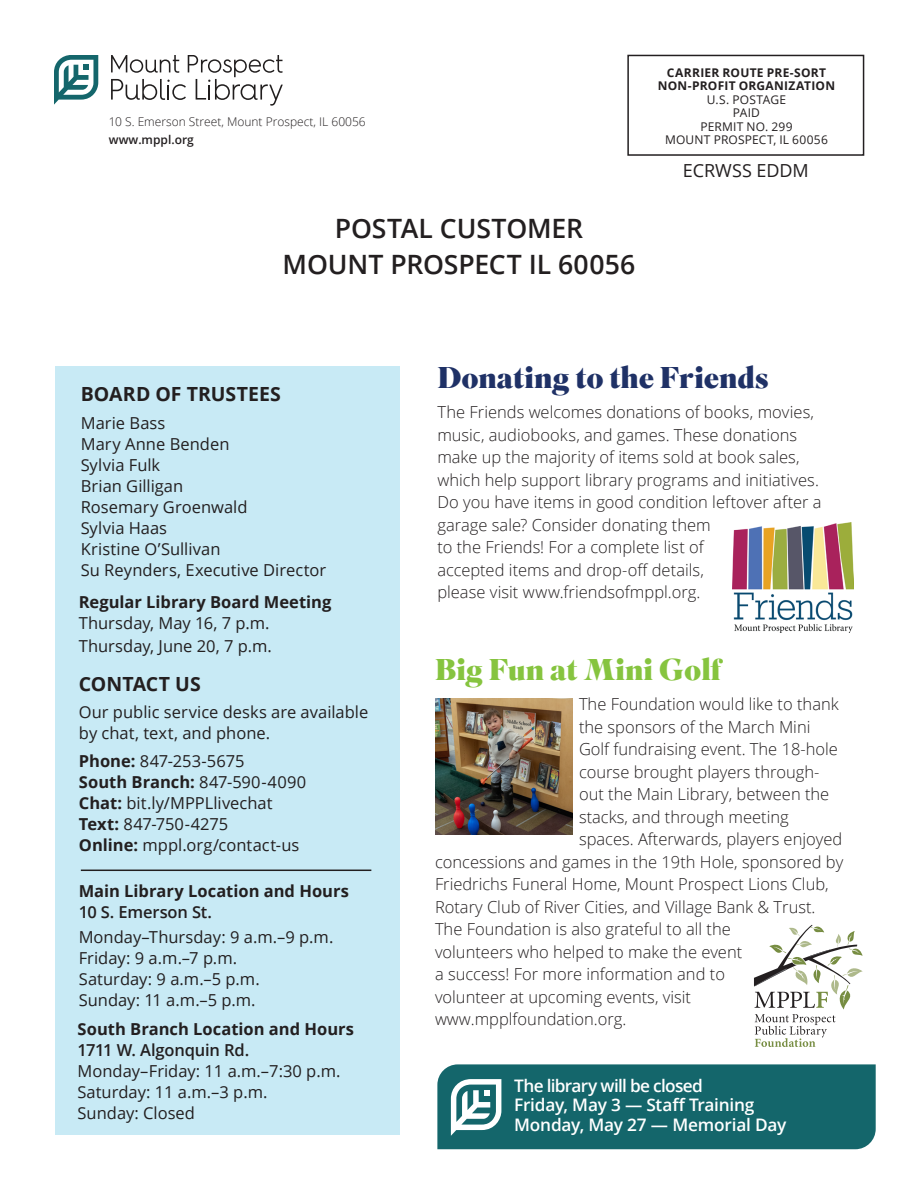
<style>
.page{position:relative;width:918px;height:1188px;background:#fff}
.page>*{position:absolute;margin:0;border:0;box-sizing:border-box;transform-origin:0 0}
.t1{font:900 30px "Superior Title";color:#1f3166}
.t2{font:900 30px "Superior Title";color:#86c43f}
.t3{font:600 26.7px/36px "Open Sans";letter-spacing:-.005em;color:#231f20;text-align:center}
.t4{font:700 19.5px "Open Sans";color:#231f20}
.t5{font:18px "Open Sans";letter-spacing:-.005em;color:#231f20}
.t6{font:600 17.25px/19.5px "Open Sans";letter-spacing:-.02em;color:#fff}
.t7{font:300 16.5px/22.5px "Open Sans";color:#231f20}
.t8{font:16.5px/21px "Open Sans";color:#231f20}
.t9{font:700 16.5px/21px "Open Sans";color:#231f20}
.t10{font:600 16.5px "Open Sans";letter-spacing:-.01em;color:#231f20}
.t11{font:12px/13.5px "Open Sans";letter-spacing:.015em;color:#231f20;text-align:center}
.t12{font:700 12px/13.5px "Open Sans";letter-spacing:.02em;color:#231f20;text-align:center}
.t13{font:300 12px "Open Sans";color:#231f20}
.t14{font:600 12px "Open Sans";color:#231f20}
.s1{font-weight:400}
.s2{font-weight:700}
</style>
<div class="page">
<div style="left:627px;top:55px;width:237px;height:101px;border:2px solid #231f20"></div>
<svg style="left:111px;top:55px;width:172px;height:50px"></svg>
<svg style="left:54px;top:55px;width:44px;height:50px"></svg>
<img style="left:733px;top:523px;width:120px;height:110px">
<div style="left:437px;top:1064px;width:439px;height:85px;background:#14666b"></div>
<svg style="left:754px;top:924px;width:109px;height:123px"></svg>
<div style="left:55px;top:367px;width:345px;height:768px;background:#c8eaf5"></div>
<hr style="left:81px;top:870px;width:290px;height:1px;background:#231f20">
<img style="left:435px;top:699px;width:137px;height:136px">
<p class="t13" style="left:109px;top:114px;width:258px">10 S. Emerson Street, Mount Prospect, IL 60056</p>
<p class="t14" style="left:109px;top:131px;width:86px">www.mppl.org</p>
<h2 class="t3" style="left:283px;top:210px;width:354px">POSTAL CUSTOMER<br>MOUNT PROSPECT IL 60056</h2>
<p class="t12" style="left:658px;top:65px;width:179px">CARRIER ROUTE PRE-SORT<br>NON-PROFIT ORGANIZATION</p>
<p class="t11" style="left:665px;top:92px;width:164px">U.S. POSTAGE<br>PAID<br>PERMIT NO. 299<br>MOUNT PROSPECT, IL 60056</p>
<p class="t5" style="left:683px;top:159px;width:127px">ECRWSS EDDM</p>
<p class="t4" style="left:81px;top:380px;width:202px">BOARD OF TRUSTEES</p>
<p class="t8" style="left:81px;top:412px;width:86px">Marie Bass</p>
<p class="t8" style="left:81px;top:433px;width:150px">Mary Anne Benden</p>
<p class="t8" style="left:81px;top:454px;width:81px">Sylvia Fulk</p>
<p class="t8" style="left:81px;top:475px;width:104px">Brian Gilligan</p>
<p class="t8" style="left:81px;top:496px;width:168px">Rosemary Groenwald</p>
<p class="t8" style="left:81px;top:517px;width:88px">Sylvia Haas</p>
<p class="t8" style="left:81px;top:538px;width:141px">Kristine O’Sullivan</p>
<p class="t8" style="left:81px;top:559px;width:247px">Su Reynders, Executive Director</p>
<p class="t9" style="left:79px;top:591px;width:254px">Regular Library Board Meeting<br><span class="s1">Thursday, May 16, 7 p.m.</span></p>
<p class="t8" style="left:79px;top:635px;width:195px">Thursday, June 20, 7 p.m.</p>
<p class="t4" style="left:79px;top:670px;width:123px">CONTACT US</p>
<p class="t8" style="left:79px;top:702px;width:291px">Our public service desks are available by chat, text, and phone.</p>
<p class="t8" style="left:79px;top:750px;width:229px"><span class="s2">Phone:</span> 847-253-5675<br><span class="s2">South Branch:</span> 847-590-4090<br><span class="s2">Chat:</span> bit.ly/MPPLlivechat<br><span class="s2">Text:</span> 847-750-4275<br><span class="s2">Online:</span> mppl.org/contact-us</p>
<p class="t9" style="left:79px;top:880px;width:272px">Main Library Location and Hours</p>
<p class="t10" style="left:79px;top:901px;width:135px">10 S. Emerson St.</p>
<p class="t8" style="left:79px;top:927px;width:256px">Monday–Thursday: 9 a.m.–9 p.m.</p>
<p class="t8" style="left:79px;top:948px;width:160px">Friday: 9 a.m.–7 p.m.</p>
<p class="t8" style="left:79px;top:969px;width:183px">Saturday: 9 a.m.–5 p.m.</p>
<p class="t8" style="left:79px;top:990px;width:179px">Sunday: 11 a.m.–5 p.m.</p>
<p class="t9" style="left:78px;top:1018px;width:278px">South Branch Location and Hours</p>
<p class="t10" style="left:78px;top:1038px;width:173px">1711 W. Algonquin Rd.</p>
<p class="t8" style="left:78px;top:1060px;width:264px">Monday–Friday: 11 a.m.–7:30 p.m.</p>
<p class="t8" style="left:78px;top:1081px;width:191px">Saturday: 11 a.m.–3 p.m.</p>
<p class="t8" style="left:78px;top:1102px;width:119px">Sunday: Closed</p>
<p class="t1" style="left:437px;top:359px;width:333px">Donating to the Friends</p>
<p class="t7" style="left:437px;top:401px;width:386px">The Friends welcomes donations of books, movies, music, audiobooks, and games. These donations make up the majority of items sold at book sales, which help support library programs and initiatives.<br>Do you have items in good condition leftover after a garage sale? Consider donating them<br>to the Friends! For a complete list of<br>accepted items and drop-off details,<br>please visit www.friendsofmppl.org.</p>
<p class="t2" style="left:435px;top:651px;width:288px">Big Fun at Mini Golf</p>
<p class="t7" style="left:579px;top:693px;width:261px">The Foundation would like to thank</p>
<p class="t7" style="left:579px;top:715px;width:233px">the sponsors of the March Mini</p>
<p class="t7" style="left:579px;top:738px;width:261px">Golf fundraising event. The 18-hole</p>
<p class="t7" style="left:579px;top:760px;width:242px">course brought players through-</p>
<p class="t7" style="left:579px;top:783px;width:252px">out the Main Library, between the</p>
<p class="t7" style="left:579px;top:805px;width:211px">stacks, and through meeting</p>
<p class="t7" style="left:579px;top:828px;width:265px">spaces. Afterwards, players enjoyed</p>
<p class="t7" style="left:435px;top:850px;width:410px">concessions and games in the 19th Hole, sponsored by</p>
<p class="t7" style="left:435px;top:873px;width:395px">Friedrichs Funeral Home, Mount Prospect Lions Club,</p>
<p class="t7" style="left:435px;top:895px;width:382px">Rotary Club of River Cities, and Village Bank &amp; Trust.</p>
<p class="t7" style="left:435px;top:918px;width:297px">The Foundation is also grateful to all the</p>
<p class="t7" style="left:435px;top:940px;width:309px">volunteers who helped to make the event</p>
<p class="t7" style="left:435px;top:963px;width:292px">a success! For more information and to</p>
<p class="t7" style="left:435px;top:985px;width:258px">volunteer at upcoming events, visit</p>
<p class="t7" style="left:435px;top:1008px;width:193px">www.mpplfoundation.org.</p>
<p class="t6" style="left:514px;top:1075px;width:274px">The library will be closed<br>Friday, May 3 — Staff Training<br>Monday, May 27 — Memorial Day</p>
</div>
